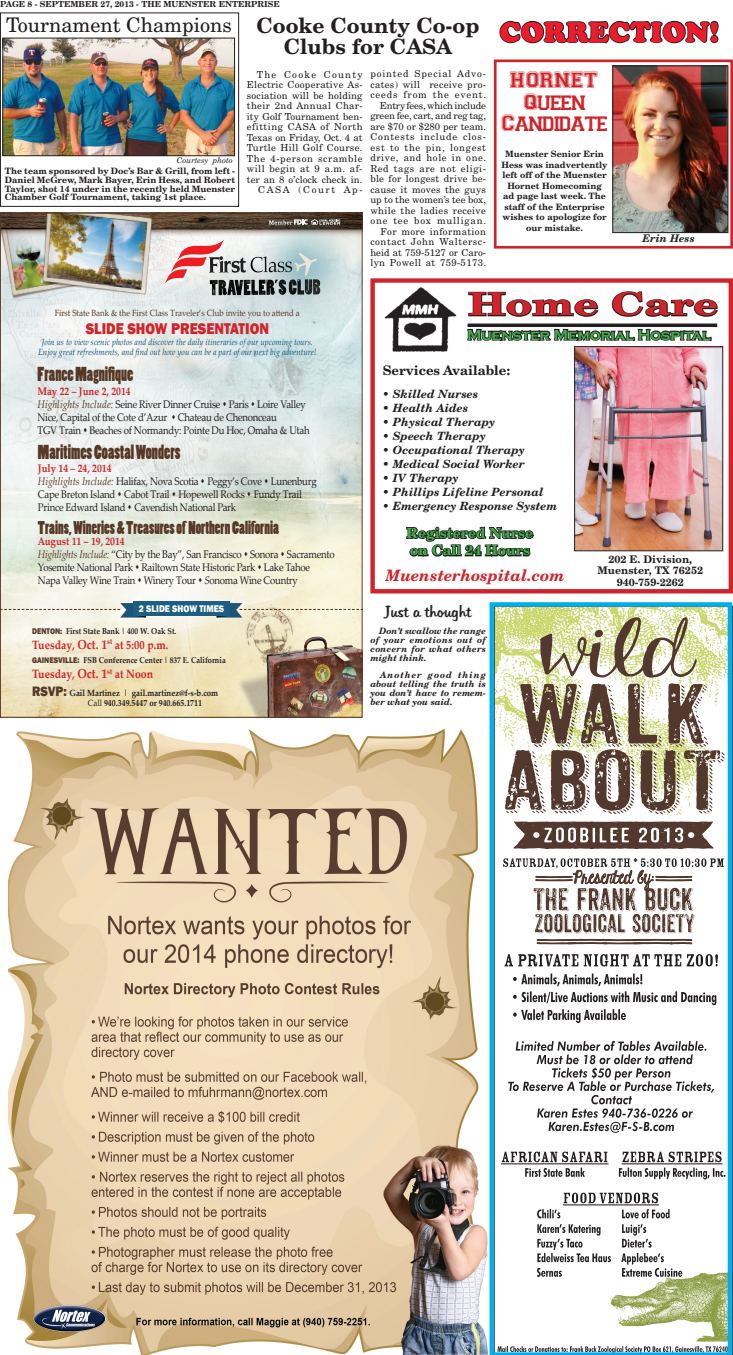
<style>
.page{position:relative;width:733px;height:1355px;background:#fff}
.page>*{position:absolute;margin:0;border:0;box-sizing:border-box;transform-origin:0 0}
.t1{font:700 31.5px "New Century Schlbk";color:#d1232a;scale:1.37 1}
.t2{font:27.12px "Cooper Black BT";color:#ee1b2c}
.t3{font:23.19px/21.7px "Varsity";color:#d1232a;text-align:center}
.t4{font:700 21px/21px "New Century Schlbk";color:#231f20;text-align:center}
.t5{font:20.12px "New Century Schlbk";color:#231f20}
.t6{font:18.9px "Poplar Std";color:#573826;scale:.87 1}
.t7{font:17.24px "Poplar Std";color:#573826;scale:.87 1}
.t8{font:800 16.01px "Franklin Gothic";color:#d1232a;scale:.87 1}
.t9{font:italic 700 15.75px "New Century Schlbk";color:#d1232a}
.t10{font:15.75px "Tabitha";color:#231f20}
.t11{font:700 14.88px "Copperplate Gothic";color:#40ae49}
.t12{font:700 14px/17.5px "New Century Schlbk";color:#40ae49}
.t13{font:700 13.12px "New Century Schlbk";color:#231f20}
.t14{font:700 11.99px "Palatino Linotype";color:#d1232a;scale:.87 1}
.t15{font:italic 700 11.38px "New Century Schlbk";color:#231f20}
.t16{font:11.03px/13px "Palatino Linotype";letter-spacing:-.025em;color:#231f20;scale:.87 1}
.t17{font:700 10.5px/11.4px "New Century Schlbk";color:#231f20;text-align:center}
.t18{font:italic 700 10.5px "New Century Schlbk";color:#231f20}
.t19{font:800 9.97px "Franklin Gothic";color:#fff;scale:.87 1}
.t20{font:9.62px/10.5px "New Century Schlbk";letter-spacing:.035em;color:#231f20;text-align:right}
.t21{font:italic 9.01px/10px "Palatino Linotype";color:#15557a;text-align:center;scale:.87 1}
.t22{font:700 9.01px/10.8px "Palatino Linotype";color:#231f20;scale:.87 1}
.t23{font:9.01px "Palatino Linotype";color:#573826;scale:.87 1}
.t24{font:700 8.75px/10.5px "New Century Schlbk";color:#231f20;text-align:center}
.t25{font:italic 700 8.75px/8.8px "New Century Schlbk";color:#231f20;text-align:justify}
.t26{font:700 8.49px "Palatino Linotype";color:#231f20;scale:.87 1}
.t27{font:700 8.31px "New Century Schlbk";color:#231f20}
.t28{font:italic 7.88px "New Century Schlbk";color:#231f20}
.s1{font-weight:700;color:#d1232a}
.s2{font-style:italic;color:#573826}
.s3{font-style:italic}
.s4{font-family:"Franklin Gothic";font-weight:800;color:#573826}
.s5{font-size:13.04px}
.s6{font-family:"Franklin Gothic";font-weight:800;font-size:14px;color:#573826}
.s7{font-weight:400}
</style>
<div class="page">
<img style="left:2px;top:254px;width:358px;height:462px">
<img style="left:225px;top:583px;width:94px;height:99px">
<img style="left:2px;top:254px;width:110px;height:76px">
<img style="left:2px;top:215px;width:358px;height:39px">
<img style="left:37px;top:215px;width:75px;height:110px">
<img style="left:228px;top:624px;width:132px;height:92px">
<img style="left:215px;top:331px;width:145px;height:104px">
<img style="left:112px;top:215px;width:238px;height:121px">
<svg style="left:269px;top:219px;width:71px;height:6px"></svg>
<div style="left:133px;top:601px;width:96px;height:14px;background:#1c5e84"></div>
<svg style="left:2px;top:603px;width:144px;height:14px;background:#cdd4cf"></svg>
<svg style="left:216px;top:603px;width:144px;height:14px;background:#caccbd"></svg>
<img style="left:614px;top:67px;width:112px;height:164px">
<div style="left:612px;top:65px;width:116px;height:168px;border:1px solid #231f20"></div>
<div style="left:494px;top:60px;width:238px;height:188px;border:3px solid #d1232a"></div>
<img style="left:5px;top:40px;width:228px;height:114px">
<div style="left:3px;top:38px;width:232px;height:118px;border:1px solid #231f20"></div>
<div style="left:0;top:12px;width:239px;height:195px;border:1px solid #231f20"></div>
<svg style="left:468px;top:291px;width:131px;height:26px"></svg>
<svg style="left:611px;top:291px;width:107px;height:26px"></svg>
<svg style="left:467px;top:323px;width:250px;height:4px"></svg>
<svg style="left:467px;top:326px;width:245px;height:16px"></svg>
<img style="left:384px;top:287px;width:73px;height:65px">
<svg style="left:406px;top:526px;width:128px;height:31px"></svg>
<div style="left:370px;top:278px;width:362px;height:315px;border:4px solid #d1232a"></div>
<img style="left:576px;top:348px;width:145px;height:201px">
<div style="left:574px;top:346px;width:149px;height:205px;border:1px solid #231f20"></div>
<img style="left:9px;top:728px;width:479px;height:626px">
<img style="left:498px;top:20px;width:221px;height:151px">
<svg style="left:489px;top:602px;width:243px;height:752px"></svg>
<p class="t27" style="left:0;top:-2px;width:281px">PAGE 8 - SEPTEMBER 27, 2013 - THE MUENSTER ENTERPRISE</p>
<h3 class="t5" style="left:6px;top:12px;width:227px">Tournament Champions</h3>
<p class="t28" style="left:177px;top:155px;width:57px">Courtesy photo</p>
<p class="t24" style="left:5px;top:166px;width:232px;line-height:8.8px;text-align:justify">The team sponsored by Doc’s Bar &amp; Grill, from left - Daniel McGrew, Mark Bayer, Erin Hess, and Robert Taylor, shot 14 under in the recently held Muenster Chamber Golf Tournament, taking 1st place.</p>
<h3 class="t4" style="left:256px;top:14px;width:224px">Cooke County Co-op<br>Clubs for CASA</h3>
<p class="t20" style="left:370px;top:68px;width:117px">pointed Special Advo&shy;cates) will receive pro&shy;ceeds from the event.<br>Entry fees, which include green fee, cart, and reg tag, are $70 or $280 per team.<br>Contests include clos&shy;est to the pin, longest drive, and hole in one.<br>Red tags are not eligi&shy;ble for longest drive be&shy;cause it moves the guys up to the women’s tee box, while the ladies receive one tee box mulligan.<br>For more information contact John Waltersc&shy;heid at 759-5127 or Caro&shy;lyn Powell at 759-5173.</p>
<p class="t20" style="left:247px;top:69px;width:117px">The Cooke County<br>Electric Cooperative As&shy;sociation will be holding their 2nd Annual Char&shy;ity Golf Tournament ben&shy;efitting CASA of North<br>Texas on Friday, Oct. 4 at<br>Turtle Hill Golf Course.<br>The 4-person scramble will begin at 9 a.m. af&shy;ter an 8 o’clock check in.<br>CASA (Court Ap-</p>
<h2 class="t2" style="left:499px;top:16px;width:221px">CORRECTION!</h2>
<h3 class="t3" style="left:501px;top:69px;width:108px">HORNET<br>Queen<br>Candidate</h3>
<p class="t24" style="left:501px;top:149px;width:108px">Muenster Senior Erin<br>Hess was inadvertently left off of the Muenster<br>Hornet Homecoming ad page last week. The staff of the Enterprise wishes to apologize for our mistake.</p>
<p class="t18" style="left:642px;top:232px;width:54px">Erin Hess</p>
<p class="t23" style="left:55px;top:306px;width:283px">First State Bank &amp; the First Class Traveler’s Club invite you to attend a</p>
<h3 class="t8" style="left:86px;top:318px;width:212px">SLIDE SHOW PRESENTATION</h3>
<p class="t21" style="left:38px;top:337px;width:321px">Join us to view scenic photos and discover the daily itineraries of our upcoming tours.<br>Enjoy great refreshments, and find out how you can be a part of our next big adventure!</p>
<h3 class="t6" style="left:37px;top:364px;width:112px">France Magnifique</h3>
<p class="t16" style="left:37px;top:384px;width:314px"><span class="s1">May 22 – June 2, 2014<br></span><span class="s2">Highlights Include:</span> Seine River Dinner Cruise ▲ Paris ▲ Loire Valley Nice, Capital of the Cote d’Azur ▲ Chateau de Chenonceau<br>TGV Train ▲ Beaches of Normandy: Pointe Du Hoc, Omaha &amp; Utah</p>
<h3 class="t6" style="left:38px;top:442px;width:165px">Maritimes Coastal Wonders</h3>
<p class="t16" style="left:38px;top:461px;width:322px"><span class="s1">July 14 – 24, 2014<br></span><span class="s2">Highlights Include:</span> Halifax, Nova Scotia ▲ Peggy’s Cove ▲ Lunenburg Cape Breton Island ▲ Cabot Trail ▲ Hopewell Rocks ▲ Fundy Trail Prince Edward Island ▲ Cavendish National Park</p>
<h3 class="t7" style="left:38px;top:518px;width:278px">Trains, Wineries &amp; Treasures of Northern California</h3>
<p class="t16" style="left:38px;top:534px;width:342px"><span class="s1">August 11 – 19, 2014<br></span><span class="s2">Highlights Include:</span> “City by the Bay”, San Francisco ▲ Sonora ▲ Sacramento Yosemite National Park ▲ Railtown State Historic Park ▲ Lake Tahoe Napa Valley Wine Train ▲ Winery Tour ▲ <span class="s3">S</span>onoma Wine Country</p>
<p class="t19" style="left:139px;top:602px;width:100px">2 SLIDE SHOW TIMES</p>
<p class="t26" style="left:32px;top:624px;width:167px"><span class="s4">DENTON:</span> First State Bank | 400 W. Oak St.</p>
<p class="t14" style="left:32px;top:636px;width:158px">Tuesday, <span class="s5">Oct. 1</span><sup>st</sup> at 5:00 p.m.</p>
<p class="t26" style="left:32px;top:654px;width:224px"><span class="s4">GAINESVILLE:</span> FSB Conference Center | 837 E. California</p>
<p class="t14" style="left:32px;top:665px;width:141px">Tuesday, <span class="s5">Oct. 1</span><sup>st</sup> at Noon</p>
<p class="t22" style="left:88px;top:687px;width:151px;text-indent:-56px"><span class="s6">RSVP:</span> Gail Martinez | gail.martinez@f-s-b.com<br><span class="s7">Call</span> 940.349.5447 or 940.665.1711</p>
<h1 class="t1" style="left:468px;top:284px;width:184px">Home Care</h1>
<h3 class="t11" style="left:467px;top:326px;width:245px">Muenster Memorial Hospital</h3>
<h3 class="t13" style="left:382px;top:362px;width:129px">Services Available:</h3>
<p class="t15" style="left:382px;top:387px;width:97px">• Skilled Nurses</p>
<p class="t15" style="left:382px;top:401px;width:87px">• Health Aides</p>
<p class="t15" style="left:382px;top:415px;width:114px">• Physical Therapy</p>
<p class="t15" style="left:382px;top:429px;width:104px">• Speech Therapy</p>
<p class="t15" style="left:382px;top:443px;width:143px">• Occupational Therapy</p>
<p class="t15" style="left:382px;top:457px;width:143px">• Medical Social Worker</p>
<p class="t15" style="left:382px;top:471px;width:77px">• IV Therapy</p>
<p class="t15" style="left:382px;top:485px;width:162px">• Phillips Lifeline Personal</p>
<p class="t15" style="left:382px;top:499px;width:176px">• Emergency Response System</p>
<h3 class="t12" style="left:406px;top:524px;width:128px">Registered Nurse on Call 24 Hours</h3>
<p class="t17" style="left:597px;top:553px;width:107px">202 E. Division,<br>Muenster, TX 76252</p>
<h3 class="t9" style="left:385px;top:566px;width:180px">Muensterhospital.com</h3>
<p class="t17" style="left:616px;top:576px;width:69px">940-759-2262</p>
<h3 class="t10" style="left:385px;top:601px;width:88px">Just a thought</h3>
<p class="t25" style="left:370px;top:626px;width:117px;text-indent:9px">Don’t swallow the range of your emotions out of concern for what others might think.</p>
<p class="t25" style="left:370px;top:670px;width:117px;text-indent:10px">Another good thing about telling the truth is you don’t have to remem&shy;ber what you said.</p>
</div>
